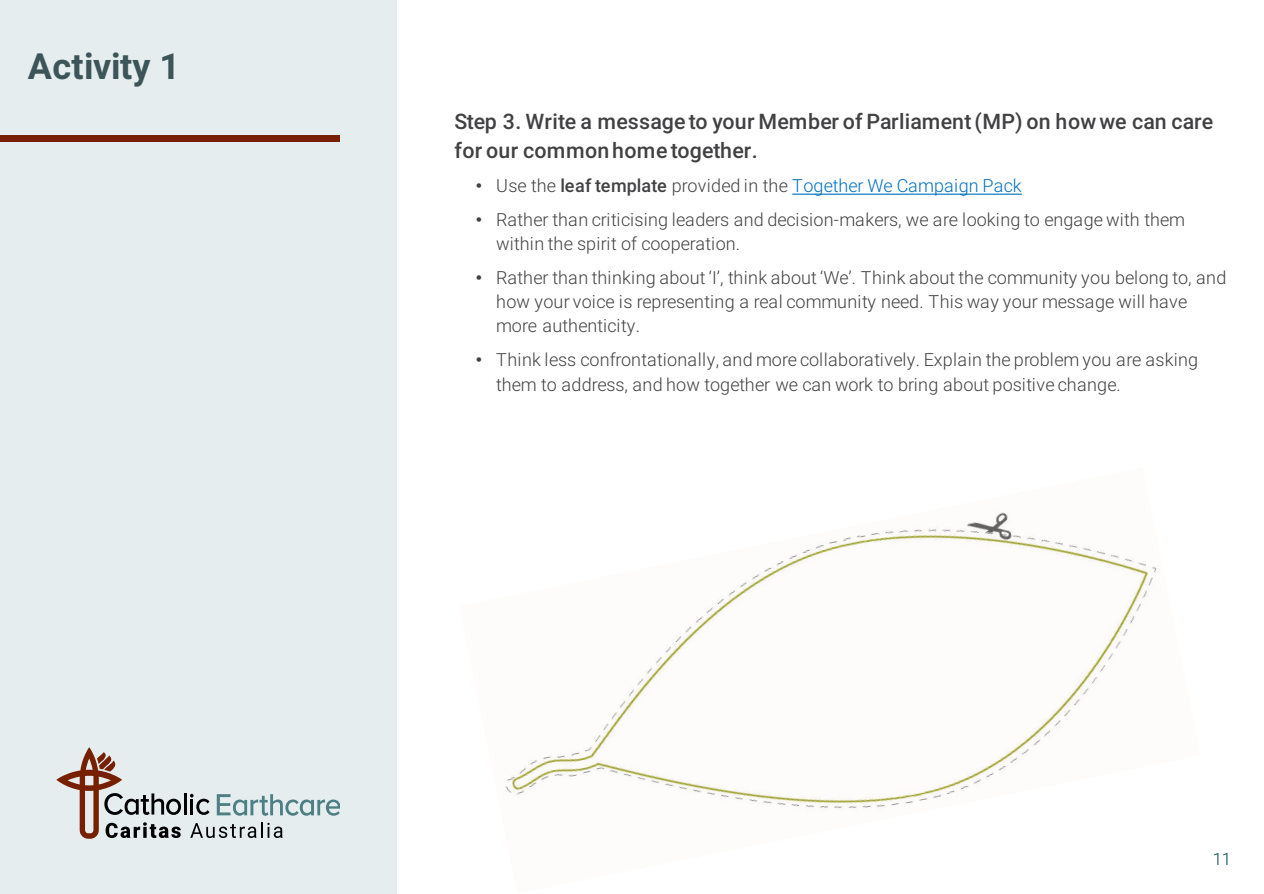
<style>
.page{position:relative;width:1264px;height:894px;background:#fff}
.page>*{position:absolute;margin:0;border:0;box-sizing:border-box;transform-origin:0 0}
.t1{font:700 36px "Roboto";letter-spacing:.005em;color:#3c5558}
.t2{font:500 21.3px/28.2px "Roboto";letter-spacing:.01em;color:#414042}
.t3{font:300 18px/24.2px "Roboto";letter-spacing:.01em;color:#414042}
.t4{font:300 18px "Roboto";letter-spacing:.005em;color:#0070c0}
.t5{font:300 16.8px "Roboto";color:#004851}
.s1{font-family:"Arial";font-weight:400;color:#414042}
.s2{color:#414042}
.s3{font-weight:500;color:#414042}
.s4{font-family:"Arial";font-weight:400}
</style>
<div class="page">
<div style="left:0;top:0;width:396px;height:893px;background:#e6edee"></div>
<svg style="left:56px;top:747px;width:284px;height:91px"></svg>
<div style="left:0;top:135px;width:340px;height:7px;background:#762000"></div>
<svg style="left:792px;top:193px;width:229px;height:2px"></svg>
<img style="left:505px;top:512px;width:652px;height:297px">
<p class="t1" style="left:28px;top:41px;width:154px">Activity 1</p>
<p class="t2" style="left:454px;top:107px;width:760px">Step 3. Write a message to your Member of Parliament (MP) on how we can care for our common home together.</p>
<p class="t4" style="left:476px;top:173px;width:547px"><span class="s1">•</span> <span class="s2">Use the</span> <span class="s3">leaf template</span> <span class="s2">provided in the</span> Together We Campaign Pack</p>
<p class="t3" style="left:496px;top:207px;width:690px;line-height:23.5px;text-indent:-20px"><span class="s4">•</span> Rather than criticising leaders and decision-makers, we are looking to engage with them within the spirit of cooperation.</p>
<p class="t3" style="left:496px;top:264px;width:731px;text-indent:-20px"><span class="s4">•</span> Rather than thinking about ‘I’, think about ‘We’. Think about the community you belong to, and how your voice is representing a real community need. This way your message will have more authenticity.</p>
<p class="t3" style="left:496px;top:346px;width:703px;line-height:24.8px;text-indent:-20px"><span class="s4">•</span> Think less confrontationally, and more collaboratively. Explain the problem you are asking them to address, and how together we can work to bring about positive change.</p>
<p class="t5" style="left:1212px;top:846px;width:20px">11</p>
</div>
